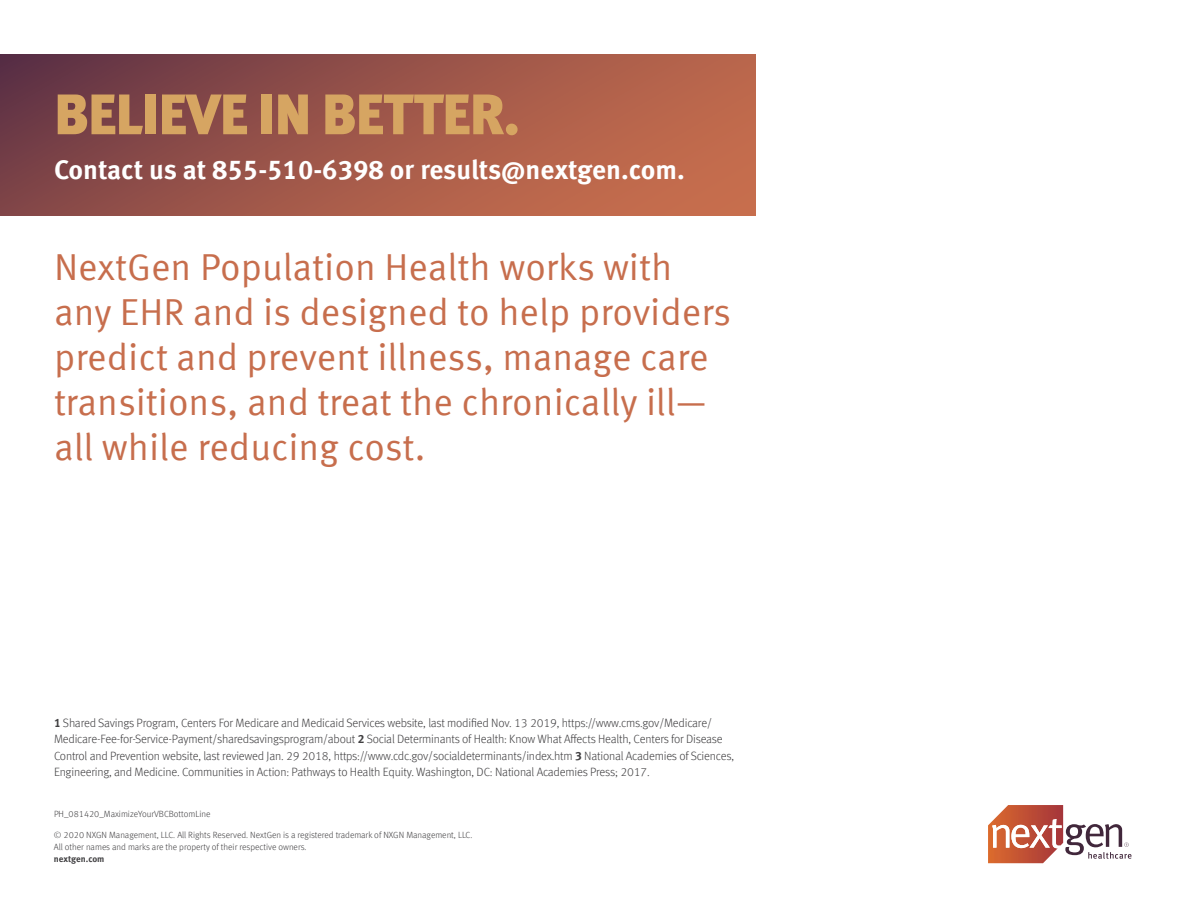
<style>
.page{position:relative;width:1188px;height:918px;background:#fff}
.page>*{position:absolute;margin:0;border:0;box-sizing:border-box;transform-origin:0 0}
.t1{font:900 57px "Meta Offc";letter-spacing:-.025em;color:#d6a562}
.t2{font:37.5px/45px "Meta Offc Norm";color:#c76e4d}
.t3{font:700 27px "Meta Offc";color:#fff}
.t4{font:300 12px/16.5px "Meta Offc";letter-spacing:-.015em;color:#414042}
.t5{font:300 9px/12px "Meta Offc";color:#414042}
.t6{font:700 9px "Meta Offc";letter-spacing:-.005em;color:#414042}
.s1{font-weight:700}
</style>
<div class="page">
<svg style="left:988px;top:805px;width:144px;height:58px"></svg>
<svg style="left:0;top:54px;width:756px;height:162px;background:#9c5549"></svg>
<h1 class="t1" style="left:54px;top:81px;width:468px">BELIEVE IN BETTER.</h1>
<h3 class="t3" style="left:54px;top:154px;width:633px">Contact us at 855-510-6398 or results@nextgen.com.</h3>
<h2 class="t2" style="left:54px;top:246px;width:679px">NextGen Population Health works with any EHR and is designed to help providers predict and prevent illness, manage care transitions, and treat the chronically ill— all while reducing cost.</h2>
<p class="t4" style="left:54px;top:715px;width:682px"><span class="s1">1</span> Shared Savings Program, Centers For Medicare and Medicaid Services website, last modified Nov. 13 2019, https://www.cms.gov/Medicare/ Medicare-Fee-for-Service-Payment/sharedsavingsprogram/about <span class="s1">2</span> Social Determinants of Health: Know What Affects Health, Centers for Disease Control and Prevention website, last reviewed Jan. 29 2018, https://www.cdc.gov/socialdeterminants/index.htm <span class="s1">3</span> National Academies of Sciences, Engineering, and Medicine. Communities in Action: Pathways to Health Equity. Washington, DC: National Academies Press; 2017.</p>
<p class="t5" style="left:54px;top:808px;width:158px">PH_081420_MaximizeYourVBCBottomLine</p>
<p class="t5" style="left:54px;top:829px;width:420px">© 2020 NXGN Management, LLC. All Rights Reserved. NextGen is a registered trademark of NXGN Management, LLC.<br>All other names and marks are the property of their respective owners.</p>
<p class="t6" style="left:54px;top:854px;width:52px">nextgen.com</p>
</div>
